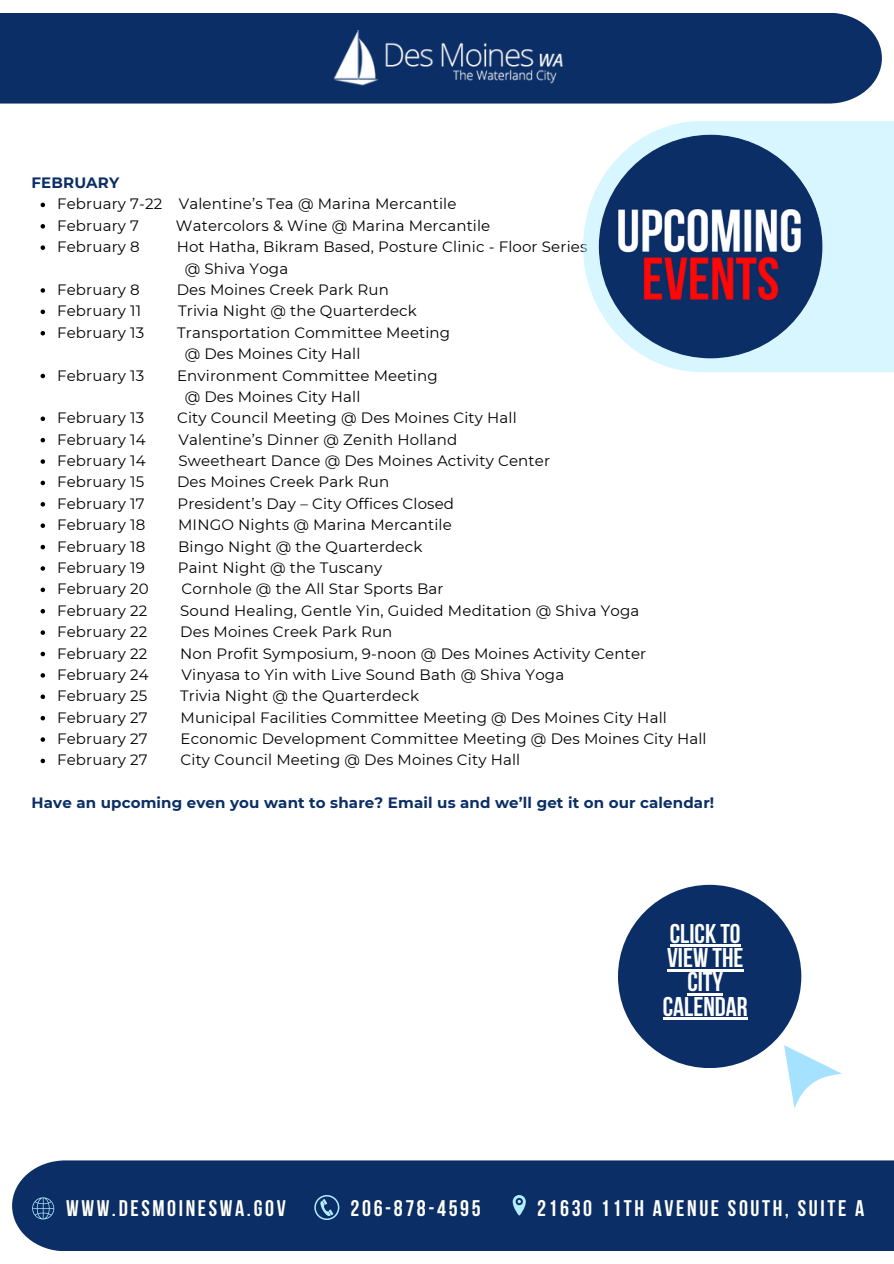
<style>
.page{position:relative;width:894px;height:1264px;background:#fff}
.page>*{position:absolute;margin:0;border:0;box-sizing:border-box;transform-origin:0 0}
.t1{font:700 27px/24.3px "Bebas Neue";color:#fff;text-align:center}
.t2{font:700 22.5px "Bebas Neue";letter-spacing:.115em;color:#fffff9}
.t3{font:15px/21.3px "Montserrat";letter-spacing:.01em;color:#000}
.t4{font:700 15px "Montserrat";letter-spacing:.01em;color:#0b2e66}
</style>
<div class="page">
<svg style="left:41px;top:203px;width:4px;height:4px"></svg>
<svg style="left:41px;top:224px;width:4px;height:4px"></svg>
<svg style="left:41px;top:245px;width:4px;height:5px"></svg>
<svg style="left:41px;top:288px;width:4px;height:5px"></svg>
<svg style="left:41px;top:309px;width:4px;height:5px"></svg>
<svg style="left:41px;top:331px;width:4px;height:4px"></svg>
<svg style="left:41px;top:374px;width:4px;height:4px"></svg>
<svg style="left:41px;top:416px;width:4px;height:5px"></svg>
<svg style="left:41px;top:438px;width:4px;height:4px"></svg>
<svg style="left:41px;top:459px;width:4px;height:5px"></svg>
<svg style="left:41px;top:480px;width:4px;height:5px"></svg>
<svg style="left:41px;top:502px;width:4px;height:4px"></svg>
<svg style="left:41px;top:523px;width:4px;height:5px"></svg>
<svg style="left:41px;top:545px;width:4px;height:4px"></svg>
<svg style="left:41px;top:566px;width:4px;height:4px"></svg>
<svg style="left:41px;top:587px;width:4px;height:5px"></svg>
<svg style="left:41px;top:609px;width:4px;height:4px"></svg>
<svg style="left:41px;top:630px;width:4px;height:5px"></svg>
<svg style="left:41px;top:651px;width:4px;height:5px"></svg>
<svg style="left:41px;top:673px;width:4px;height:4px"></svg>
<svg style="left:41px;top:694px;width:4px;height:5px"></svg>
<svg style="left:41px;top:716px;width:4px;height:4px"></svg>
<svg style="left:41px;top:737px;width:4px;height:4px"></svg>
<svg style="left:41px;top:758px;width:4px;height:5px"></svg>
<svg style="left:583px;top:121px;width:310px;height:251px;fill:#d8f6ff"></svg>
<img style="left:598px;top:135px;width:224px;height:223px;border-radius:50%">
<svg style="left:760px;top:1028px;width:81px;height:80px"></svg>
<div style="left:617px;top:884px;width:184px;height:184px;background:#0b2e66;border-radius:50%"></div>
<div style="left:0;top:13px;width:881px;height:91px;background:#0b2e66"></div>
<img style="left:332px;top:31px;width:232px;height:56px">
<div style="left:12px;top:1160px;width:881px;height:91px;background:#0b2e66"></div>
<svg style="left:314px;top:1194px;width:25px;height:25px"></svg>
<svg style="left:512px;top:1194px;width:13px;height:21px"></svg>
<svg style="left:32px;top:1197px;width:22px;height:22px"></svg>
<hr style="left:669px;top:944px;width:71px;height:3px;background:#fff">
<hr style="left:667px;top:969px;width:76px;height:2px;background:#fff">
<hr style="left:687px;top:993px;width:36px;height:2px;background:#fff">
<hr style="left:662px;top:1017px;width:85px;height:2px;background:#fff">
<p class="t4" style="left:32px;top:173px;width:89px">FEBRUARY</p>
<p class="t3" style="left:57px;top:193px;width:401px">February 7-22 Valentine’s Tea @ Marina Mercantile</p>
<h4 class="t3" style="left:57px;top:215px;width:83px">February 7</h4>
<p class="t3" style="left:176px;top:215px;width:316px">Watercolors &amp; Wine @ Marina Mercantile</p>
<p class="t3" style="left:57px;top:236px;width:84px">February 8</p>
<p class="t3" style="left:185px;top:236px;width:404px;text-indent:-8px">Hot Hatha, Bikram Based, Posture Clinic - Floor Series @ Shiva Yoga</p>
<p class="t3" style="left:57px;top:279px;width:84px">February 8</p>
<p class="t3" style="left:177px;top:279px;width:214px">Des Moines Creek Park Run</p>
<p class="t3" style="left:57px;top:300px;width:86px">February 11</p>
<p class="t3" style="left:178px;top:300px;width:240px">Trivia Night @ the Quarterdeck</p>
<p class="t3" style="left:57px;top:322px;width:89px">February 13</p>
<p class="t3" style="left:185px;top:322px;width:267px;text-indent:-8px">Transportation Committee Meeting @ Des Moines City Hall</p>
<p class="t3" style="left:57px;top:364px;width:89px">February 13</p>
<p class="t3" style="left:177px;top:364px;width:262px">Environment Committee Meeting</p>
<p class="t3" style="left:185px;top:386px;width:177px">@ Des Moines City Hall</p>
<p class="t3" style="left:57px;top:407px;width:89px">February 13</p>
<p class="t3" style="left:177px;top:407px;width:341px">City Council Meeting @ Des Moines City Hall</p>
<p class="t3" style="left:57px;top:428px;width:90px">February 14</p>
<p class="t3" style="left:178px;top:428px;width:280px">Valentine’s Dinner @ Zenith Holland</p>
<p class="t3" style="left:57px;top:450px;width:90px">February 14</p>
<p class="t3" style="left:178px;top:450px;width:373px">Sweetheart Dance @ Des Moines Activity Center</p>
<p class="t3" style="left:57px;top:471px;width:89px">February 15</p>
<p class="t3" style="left:177px;top:471px;width:214px">Des Moines Creek Park Run</p>
<p class="t3" style="left:57px;top:493px;width:89px">February 17</p>
<p class="t3" style="left:177px;top:493px;width:278px">President’s Day – City Offices Closed</p>
<p class="t3" style="left:57px;top:514px;width:90px">February 18</p>
<p class="t3" style="left:178px;top:514px;width:275px">MINGO Nights @ Marina Mercantile</p>
<p class="t3" style="left:57px;top:535px;width:90px">February 18</p>
<p class="t3" style="left:178px;top:535px;width:245px">Bingo Night @ the Quarterdeck</p>
<p class="t3" style="left:57px;top:557px;width:89px">February 19</p>
<p class="t3" style="left:178px;top:557px;width:206px">Paint Night @ the Tuscany</p>
<p class="t3" style="left:57px;top:578px;width:93px">February 20</p>
<p class="t3" style="left:181px;top:578px;width:263px">Cornhole @ the All Star Sports Bar</p>
<p class="t3" style="left:57px;top:599px;width:92px">February 22</p>
<p class="t3" style="left:180px;top:599px;width:460px">Sound Healing, Gentle Yin, Guided Meditation @ Shiva Yoga</p>
<p class="t3" style="left:57px;top:621px;width:92px">February 22</p>
<p class="t3" style="left:180px;top:621px;width:214px">Des Moines Creek Park Run</p>
<p class="t3" style="left:57px;top:642px;width:92px">February 22</p>
<p class="t3" style="left:180px;top:642px;width:467px">Non Profit Symposium, 9-noon @ Des Moines Activity Center</p>
<p class="t3" style="left:57px;top:664px;width:93px">February 24</p>
<p class="t3" style="left:181px;top:664px;width:384px">Vinyasa to Yin with Live Sound Bath @ Shiva Yoga</p>
<p class="t3" style="left:57px;top:685px;width:92px">February 25</p>
<p class="t3" style="left:180px;top:685px;width:240px">Trivia Night @ the Quarterdeck</p>
<p class="t3" style="left:57px;top:706px;width:92px">February 27</p>
<p class="t3" style="left:180px;top:706px;width:487px">Municipal Facilities Committee Meeting @ Des Moines City Hall</p>
<p class="t3" style="left:57px;top:728px;width:92px">February 27</p>
<p class="t3" style="left:180px;top:728px;width:527px">Economic Development Committee Meeting @ Des Moines City Hall</p>
<p class="t3" style="left:57px;top:749px;width:92px">February 27</p>
<p class="t3" style="left:180px;top:749px;width:341px">City Council Meeting @ Des Moines City Hall</p>
<p class="t4" style="left:32px;top:793px;width:684px">Have an upcoming even you want to share? Email us and we’ll get it on our calendar!</p>
<h2 class="t1" style="left:662px;top:923px;width:86px">CLICK TO<br>VIEW THE<br>CITY<br>CALENDAR</h2>
<h1 class="t2" style="left:66px;top:1199px;width:221px">WWW.DESMOINESWA.GOV</h1>
<p class="t2" style="left:350px;top:1199px;width:131px">206-878-4595</p>
<p class="t2" style="left:537px;top:1199px;width:328px">21630 11TH AVENUE SOUTH, SUITE A</p>
</div>
